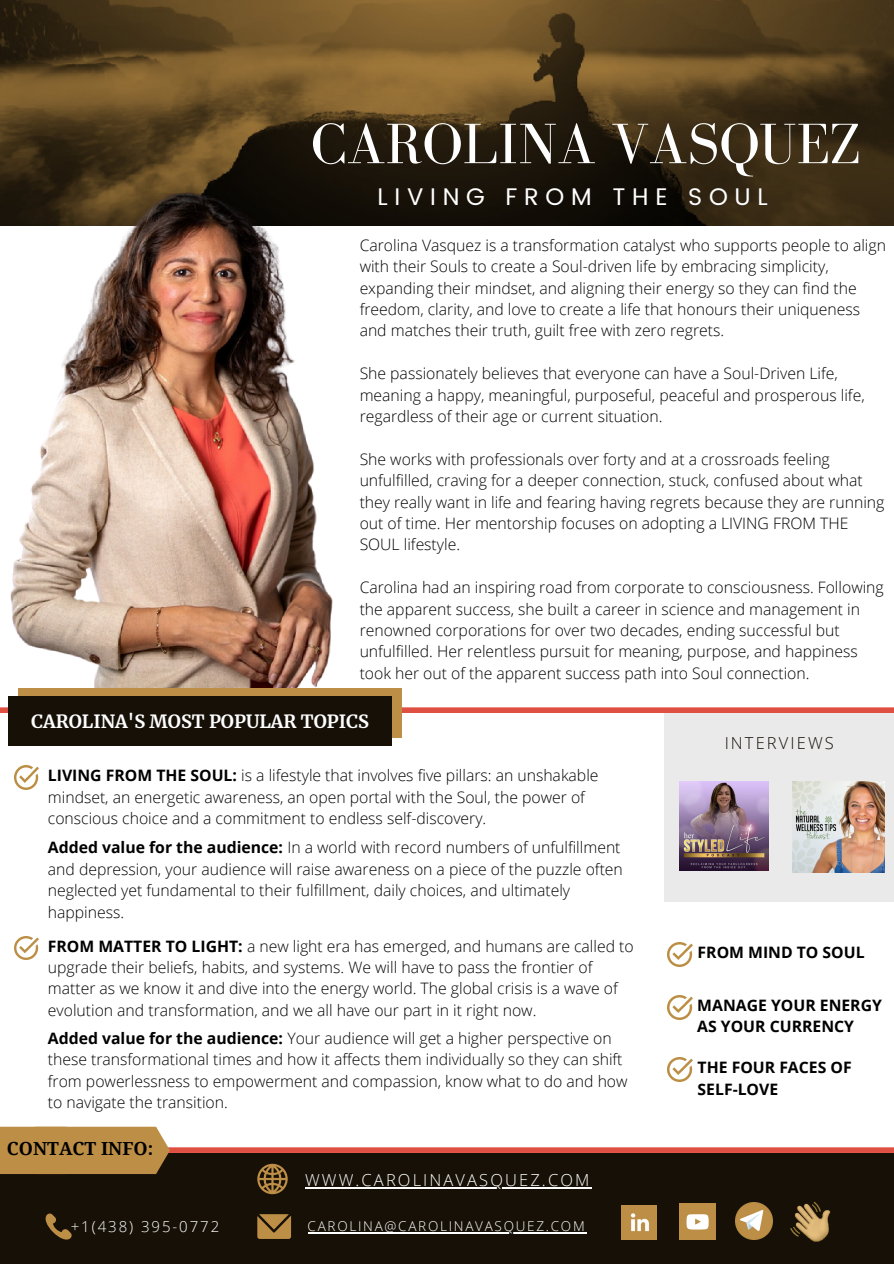
<style>
.page{position:relative;width:894px;height:1264px;background:#fff}
.page>*{position:absolute;margin:0;border:0;box-sizing:border-box;transform-origin:0 0}
.t1{font:58.5px "Bodoni FLF";color:#fff}
.t2{font:24px "Poppins";letter-spacing:.28em;color:#fff}
.t3{font:700 18px "Merriweather";color:#fff}
.t4{font:700 18px "Droid Serif";color:#000}
.t5{font:300 16.5px "Open Sans";letter-spacing:.13em;color:#fff}
.t6{font:300 16.5px "Open Sans";letter-spacing:.13em;color:#161007}
.t7{font:300 15.75px/21.5px "Open Sans";color:#000}
.t8{font:700 15.75px/21.5px "Open Sans";color:#000}
.t9{font:300 15px "Open Sans";letter-spacing:.13em;color:#fff}
.t10{font:300 13.5px "Open Sans";letter-spacing:.13em;color:#fff}
.s1{font-weight:700}
</style>
<div class="page">
<img style="left:0;top:0;width:893px;height:225px">
<div style="left:0;top:1152px;width:893px;height:111px;background:#161007"></div>
<div style="left:0;top:1147px;width:893px;height:5px;background:#e05042"></div>
<img style="left:9px;top:152px;width:336px;height:536px">
<div style="left:0;top:1126px;width:170px;height:47px;background:#bd8e45"></div>
<img style="left:621px;top:1205px;width:35px;height:34px">
<svg style="left:257px;top:1214px;width:34px;height:24px"></svg>
<svg style="left:45px;top:1213px;width:27px;height:27px"></svg>
<svg style="left:257px;top:1163px;width:30px;height:31px"></svg>
<img style="left:735px;top:1202px;width:37px;height:36px">
<img style="left:790px;top:1201px;width:41px;height:41px">
<div style="left:0;top:707px;width:893px;height:6px;background:#e05042"></div>
<div style="left:18px;top:688px;width:383px;height:49px;background:#bd8e45"></div>
<div style="left:9px;top:696px;width:382px;height:50px;background:#161007"></div>
<div style="left:664px;top:713px;width:229px;height:188px;background:#eaeaea"></div>
<img style="left:679px;top:781px;width:89px;height:89px">
<img style="left:792px;top:781px;width:91px;height:91px">
<img style="left:14px;top:766px;width:25px;height:23px">
<img style="left:679px;top:1203px;width:36px;height:36px">
<hr style="left:305px;top:1186px;width:286px;height:2px;background:#fff">
<hr style="left:307px;top:1232px;width:279px;height:1px;background:#fff">
<img style="left:14px;top:936px;width:25px;height:23px">
<img style="left:667px;top:942px;width:25px;height:24px">
<img style="left:667px;top:995px;width:25px;height:24px">
<img style="left:667px;top:1057px;width:25px;height:24px">
<p class="t1" style="left:310px;top:112px;width:550px">CAROLINA VASQUEZ</p>
<p class="t2" style="left:377px;top:183px;width:391px">LIVING FROM THE SOUL</p>
<p class="t7" style="left:359px;top:234px;width:527px">Carolina Vasquez is a transformation catalyst who supports people to align with their Souls to create a Soul-driven life by embracing simplicity, expanding their mindset, and aligning their energy so they can find the freedom, clarity, and love to create a life that honours their uniqueness and matches their truth, guilt free with zero regrets.</p>
<p class="t7" style="left:359px;top:362px;width:506px">She passionately believes that everyone can have a Soul-Driven Life, meaning a happy, meaningful, purposeful, peaceful and prosperous life, regardless of their age or current situation.</p>
<p class="t7" style="left:359px;top:448px;width:526px">She works with professionals over forty and at a crossroads feeling unfulfilled, craving for a deeper connection, stuck, confused about what they really want in life and fearing having regrets because they are running out of time. Her mentorship focuses on adopting a LIVING FROM THE SOUL lifestyle.</p>
<p class="t7" style="left:359px;top:576px;width:525px">Carolina had an inspiring road from corporate to consciousness. Following the apparent success, she built a career in science and management in renowned corporations for over two decades, ending successful but unfulfilled. Her relentless pursuit for meaning, purpose, and happiness took her out of the apparent success path into Soul connection.</p>
<p class="t3" style="left:31px;top:710px;width:339px">CAROLINA'S MOST POPULAR TOPICS</p>
<p class="t6" style="left:724px;top:731px;width:111px">INTERVIEWS</p>
<p class="t7" style="left:48px;top:764px;width:552px"><span class="s1">LIVING FROM THE SOUL:</span> is a lifestyle that involves five pillars: an unshakable mindset, an energetic awareness, an open portal with the Soul, the power of conscious choice and a commitment to endless self-discovery.</p>
<p class="t7" style="left:48px;top:836px;width:576px"><span class="s1">Added value for the audience:</span> In a world with record numbers of unfulfillment and depression, your audience will raise awareness on a piece of the puzzle often neglected yet fundamental to their fulfillment, daily choices, and ultimately happiness.</p>
<p class="t7" style="left:48px;top:934px;width:587px"><span class="s1">FROM MATTER TO LIGHT:</span> a new light era has emerged, and humans are called to upgrade their beliefs, habits, and systems. We will have to pass the frontier of matter as we know it and dive into the energy world. The global crisis is a wave of evolution and transformation, and we all have our part in it right now.</p>
<p class="t7" style="left:48px;top:1027px;width:581px"><span class="s1">Added value for the audience:</span> Your audience will get a higher perspective on these transformational times and how it affects them individually so they can shift from powerlessness to empowerment and compassion, know what to do and how to navigate the transition.</p>
<p class="t8" style="left:697px;top:941px;width:168px">FROM MIND TO SOUL</p>
<p class="t8" style="left:697px;top:994px;width:186px">MANAGE YOUR ENERGY<br>AS YOUR CURRENCY</p>
<p class="t8" style="left:697px;top:1056px;width:155px">THE FOUR FACES OF<br>SELF-LOVE</p>
<p class="t4" style="left:7px;top:1138px;width:148px">CONTACT INFO:</p>
<p class="t5" style="left:305px;top:1168px;width:286px">WWW.CAROLINAVASQUEZ.COM</p>
<p class="t9" style="left:71px;top:1215px;width:150px">+1(438) 395-0772</p>
<p class="t10" style="left:307px;top:1216px;width:278px">CAROLINA@CAROLINAVASQUEZ.COM</p>
</div>
